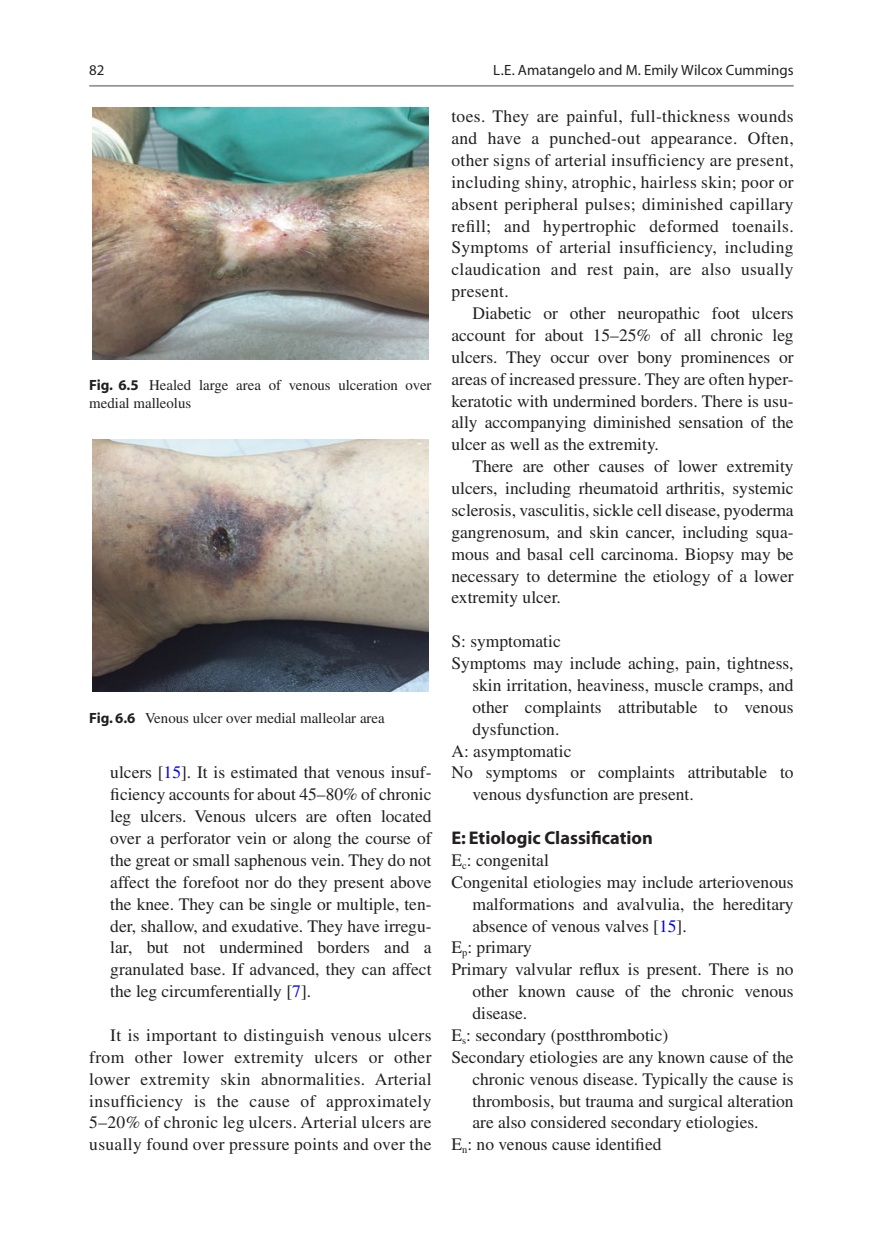
<style>
.page{position:relative;width:883px;height:1260px;background:#fff}
.page>*{position:absolute;margin:0;border:0;box-sizing:border-box;transform-origin:0 0}
.t1{font:700 18.38px "Btfjfb Myriad";color:#231f20}
.t2{font:17.5px/21.9px "Clxpfw Times";color:#231f20;text-align:justify}
.t3{font:14.88px/17.5px "Clxpfw Times";color:#231f20}
.t4{font:14.88px "Yqtmjf Myriad";letter-spacing:.005em;color:#231f20}
.t5{font:14.88px "Vyvhct Myriad";color:#231f20}
.s1{font-family:"Btfjfb Myriad";font-weight:700}
.s2{color:#0000fa}
</style>
<div class="page">
<img style="left:92px;top:107px;width:336px;height:252px">
<img style="left:92px;top:440px;width:336px;height:252px">
<hr style="left:89px;top:85px;width:705px;height:2px;background:#939598">
<p class="t5" style="left:89px;top:63px;width:17px">82</p>
<p class="t3" style="left:89px;top:377px;width:344px"><span class="s1">Fig. 6.5</span> Healed large area of venous ulceration over medial malleolus</p>
<p class="t3" style="left:89px;top:709px;width:297px"><span class="s1">Fig. 6.6</span> Venous ulcer over medial malleolar area</p>
<p class="t2" style="left:110px;top:762px;width:323px">ulcers [<span class="s2">15</span>]. It is estimated that venous insuf&shy;ficiency accounts for about 45–80% of chronic leg ulcers. Venous ulcers are often located over a perforator vein or along the course of the great or small saphenous vein. They do not affect the forefoot nor do they present above the knee. They can be single or multiple, ten&shy;der, shallow, and exudative. They have irregu&shy;lar, but not undermined borders and a granulated base. If advanced, they can affect the leg circumferentially [<span class="s2">7</span>].</p>
<p class="t2" style="left:89px;top:1024px;width:344px;text-indent:21px">It is important to distinguish venous ulcers from other lower extremity ulcers or other lower extremity skin abnormalities. Arterial insufficiency is the cause of approximately 5–20% of chronic leg ulcers. Arterial ulcers are usually found over pressure points and over the</p>
<p class="t4" style="left:493px;top:63px;width:302px">L.E. Amatangelo and M. Emily Wilcox Cummings</p>
<p class="t2" style="left:451px;top:105px;width:344px">toes. They are painful, full-thickness wounds and have a punched-out appearance. Often, other signs of arterial insufficiency are present, including shiny, atrophic, hairless skin; poor or absent peripheral pulses; diminished capillary refill; and hypertrophic deformed toenails.<br>Symptoms of arterial insufficiency, including claudication and rest pain, are also usually present.</p>
<p class="t2" style="left:451px;top:302px;width:344px;text-indent:21px">Diabetic or other neuropathic foot ulcers account for about 15–25% of all chronic leg ulcers. They occur over bony prominences or areas of increased pressure. They are often hyper&shy;keratotic with undermined borders. There is usu&shy;ally accompanying diminished sensation of the ulcer as well as the extremity.</p>
<p class="t2" style="left:451px;top:455px;width:344px;text-indent:21px">There are other causes of lower extremity ulcers, including rheumatoid arthritis, systemic sclerosis, vasculitis, sickle cell disease, pyoderma gangrenosum, and skin cancer, including squa&shy;mous and basal cell carcinoma. Biopsy may be necessary to determine the etiology of a lower extremity ulcer.</p>
<p class="t2" style="left:451px;top:630px;width:111px">S: symptomatic</p>
<p class="t2" style="left:451px;top:652px;width:344px">Symptoms may include aching, pain, tightness,</p>
<p class="t2" style="left:472px;top:674px;width:323px">skin irritation, heaviness, muscle cramps, and</p>
<p class="t2" style="left:472px;top:696px;width:323px">other complaints attributable to venous</p>
<p class="t2" style="left:472px;top:718px;width:89px">dysfunction.</p>
<p class="t2" style="left:451px;top:740px;width:122px">A: asymptomatic</p>
<p class="t2" style="left:451px;top:762px;width:344px">No symptoms or complaints attributable to</p>
<p class="t2" style="left:472px;top:783px;width:223px">venous dysfunction are present.</p>
<p class="t1" style="left:451px;top:828px;width:203px">E: Etiologic Classification</p>
<p class="t2" style="left:451px;top:849px;width:99px">E<sub>c</sub>: congenital</p>
<p class="t2" style="left:451px;top:871px;width:344px">Congenital etiologies may include arteriovenous</p>
<p class="t2" style="left:472px;top:893px;width:323px">malformations and avalvulia, the hereditary</p>
<p class="t2" style="left:472px;top:915px;width:216px">absence of venous valves [<span class="s2">15</span>].</p>
<p class="t2" style="left:451px;top:937px;width:82px">E<sub>p</sub>: primary</p>
<p class="t2" style="left:451px;top:958px;width:344px">Primary valvular reflux is present. There is no</p>
<p class="t2" style="left:472px;top:980px;width:323px">other known cause of the chronic venous</p>
<p class="t2" style="left:472px;top:1002px;width:56px">disease.</p>
<p class="t2" style="left:451px;top:1024px;width:218px">E<sub>s</sub>: secondary (postthrombotic)</p>
<p class="t2" style="left:451px;top:1046px;width:344px">Secondary etiologies are any known cause of the</p>
<p class="t2" style="left:472px;top:1068px;width:323px">chronic venous disease. Typically the cause is</p>
<p class="t2" style="left:472px;top:1090px;width:323px">thrombosis, but trauma and surgical alteration</p>
<p class="t2" style="left:472px;top:1112px;width:288px">are also considered secondary etiologies.</p>
<p class="t2" style="left:451px;top:1133px;width:212px">E<sub>n</sub>: no venous cause identified</p>
</div>
